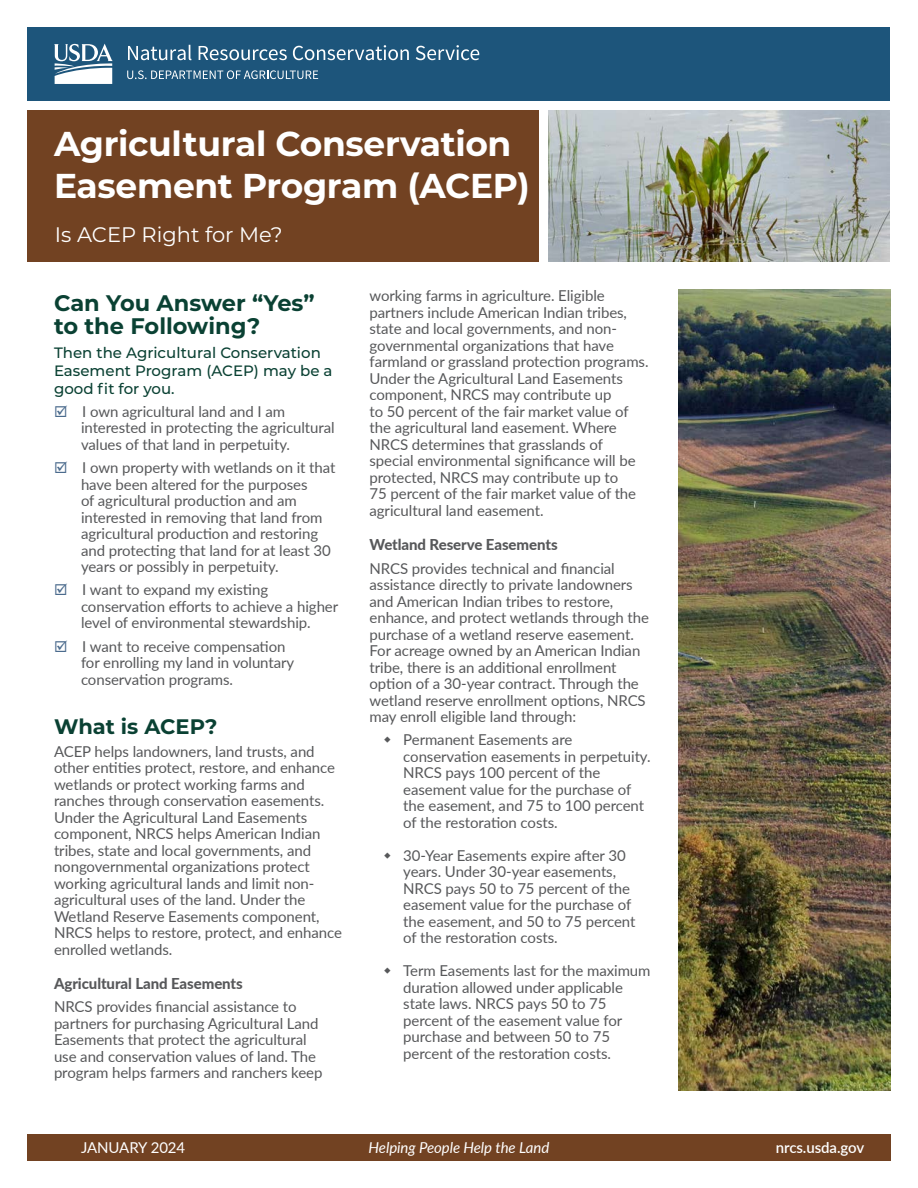
<style>
.page{position:relative;width:918px;height:1188px;background:#fff}
.page>*{position:absolute;margin:0;border:0;box-sizing:border-box;transform-origin:0 0}
.Fact_Sheet_Title{font:700 34.5px/42px "Montserrat";letter-spacing:-.01em;color:#fff}
.Body_Subhead{font:700 22.5px/22.5px "Montserrat";color:#0a4133}
.Fact_Sheet_Subtitle{font:21px "Montserrat";color:#fff}
.Body_Subhead-2{font:700 21px "Montserrat";color:#0a4133}
.Body_Text{font:15px/16.5px "Lato";letter-spacing:-.005em;color:#57585a}
.Bullets_level_1{font:15px/16.5px "Lato";letter-spacing:-.005em;color:#57585a}
.Body_Subhead-3{font:500 15px/18px "Montserrat";color:#0a4133}
.Body_Text-2{font:800 15px "Lato";letter-spacing:-.005em;color:#57585a}
.t1{font:italic 15px "Lato";letter-spacing:-.005em;color:#fff}
.Body_Text_White{font:600 15px "Lato";letter-spacing:-.005em;color:#fff}
.Body_Text_White-2{font:15px "Lato";letter-spacing:-.005em;color:#fff}
.s1{color:#4b6b8d}
</style>
<div class="page">
<div style="left:27px;top:1134px;width:864px;height:27px;background:#724222"></div>
<div style="left:27px;top:110px;width:512px;height:152px;background:#724222"></div>
<div style="left:27px;top:27px;width:863px;height:74px;background:#1d557b"></div>
<svg style="left:128px;top:45px;width:64px;height:15px"></svg>
<svg style="left:199px;top:46px;width:88px;height:14px"></svg>
<svg style="left:293px;top:45px;width:116px;height:15px"></svg>
<svg style="left:416px;top:45px;width:63px;height:15px"></svg>
<svg style="left:127px;top:70px;width:191px;height:9px"></svg>
<svg style="left:54px;top:44px;width:59px;height:40px"></svg>
<img style="left:549px;top:110px;width:341px;height:152px">
<img style="left:678px;top:289px;width:213px;height:802px">
<h1 class="Fact_Sheet_Title" style="left:54px;top:121px;width:477px">Agricultural Conservation<br>Easement Program (ACEP)</h1>
<h1 class="Fact_Sheet_Subtitle" style="left:55px;top:220px;width:229px">Is ACEP Right for Me?</h1>
<h2 class="Body_Subhead" style="left:54px;top:291px;width:262px">Can You Answer “Yes” to the Following?</h2>
<h2 class="Body_Subhead-3" style="left:54px;top:343px;width:280px">Then the Agricultural Conservation<br>Easement Program (ACEP) may be a good fit for you.</h2>
<p class="Body_Text" style="left:81px;top:402px;width:255px;text-indent:-27px"><span class="s1">☑</span> I own agricultural land and I am interested in protecting the agricultural values of that land in perpetuity.</p>
<p class="Body_Text" style="left:81px;top:459px;width:256px;text-indent:-27px"><span class="s1">☑</span> I own property with wetlands on it that have been altered for the purposes<br>of agricultural production and am interested in removing that land from agricultural production and restoring and protecting that land for at least 30 years or possibly in perpetuity.</p>
<p class="Body_Text" style="left:81px;top:581px;width:259px;text-indent:-27px"><span class="s1">☑</span> I want to expand my existing conservation efforts to achieve a higher level of environmental stewardship.</p>
<p class="Body_Text" style="left:81px;top:637px;width:215px;text-indent:-27px"><span class="s1">☑</span> I want to receive compensation for enrolling my land in voluntary conservation programs.</p>
<h2 class="Body_Subhead-2" style="left:54px;top:711px;width:165px">What is ACEP?</h2>
<p class="Body_Text" style="left:54px;top:742px;width:290px">ACEP helps landowners, land trusts, and other entities protect, restore, and enhance wetlands or protect working farms and ranches through conservation easements.<br>Under the Agricultural Land Easements component, NRCS helps American Indian tribes, state and local governments, and nongovernmental organizations protect working agricultural lands and limit non&shy;agricultural uses of the land. Under the Wetland Reserve Easements component, NRCS helps to restore, protect, and enhance enrolled wetlands.</p>
<p class="Body_Text-2" style="left:54px;top:972px;width:190px">Agricultural Land Easements</p>
<p class="Body_Text" style="left:54px;top:998px;width:270px">NRCS provides financial assistance to partners for purchasing Agricultural Land Easements that protect the agricultural use and conservation values of land. The program helps farmers and ranchers keep</p>
<p class="Body_Text" style="left:370px;top:287px;width:281px">working farms in agriculture. Eligible partners include American Indian tribes, state and local governments, and non&shy;governmental organizations that have farmland or grassland protection programs.<br>Under the Agricultural Land Easements component, NRCS may contribute up<br>to 50 percent of the fair market value of the agricultural land easement. Where NRCS determines that grasslands of special environmental significance will be protected, NRCS may contribute up to<br>75 percent of the fair market value of the agricultural land easement.</p>
<p class="Body_Text-2" style="left:370px;top:534px;width:190px">Wetland Reserve Easements</p>
<p class="Body_Text" style="left:370px;top:559px;width:281px">NRCS provides technical and financial assistance directly to private landowners and American Indian tribes to restore, enhance, and protect wetlands through the purchase of a wetland reserve easement.<br>For acreage owned by an American Indian tribe, there is an additional enrollment option of a 30-year contract. Through the wetland reserve enrollment options, NRCS may enroll eligible land through:</p>
<p class="Bullets_level_1" style="left:403px;top:731px;width:249px">Permanent Easements are conservation easements in perpetuity.<br>NRCS pays 100 percent of the easement value for the purchase of the easement, and 75 to 100 percent of the restoration costs.</p>
<p class="Bullets_level_1" style="left:403px;top:847px;width:234px">30-Year Easements expire after 30 years. Under 30-year easements,<br>NRCS pays 50 to 75 percent of the easement value for the purchase of the easement, and 50 to 75 percent of the restoration costs.</p>
<p class="Bullets_level_1" style="left:403px;top:962px;width:249px">Term Easements last for the maximum duration allowed under applicable state laws. NRCS pays 50 to 75 percent of the easement value for purchase and between 50 to 75 percent of the restoration costs.</p>
<p class="Body_Text_White-2" style="left:81px;top:1137px;width:106px">JANUARY 2024</p>
<p class="t1" style="left:369px;top:1137px;width:182px">Helping People Help the Land</p>
<p class="Body_Text_White" style="left:776px;top:1137px;width:90px">nrcs.usda.gov</p>
</div>
